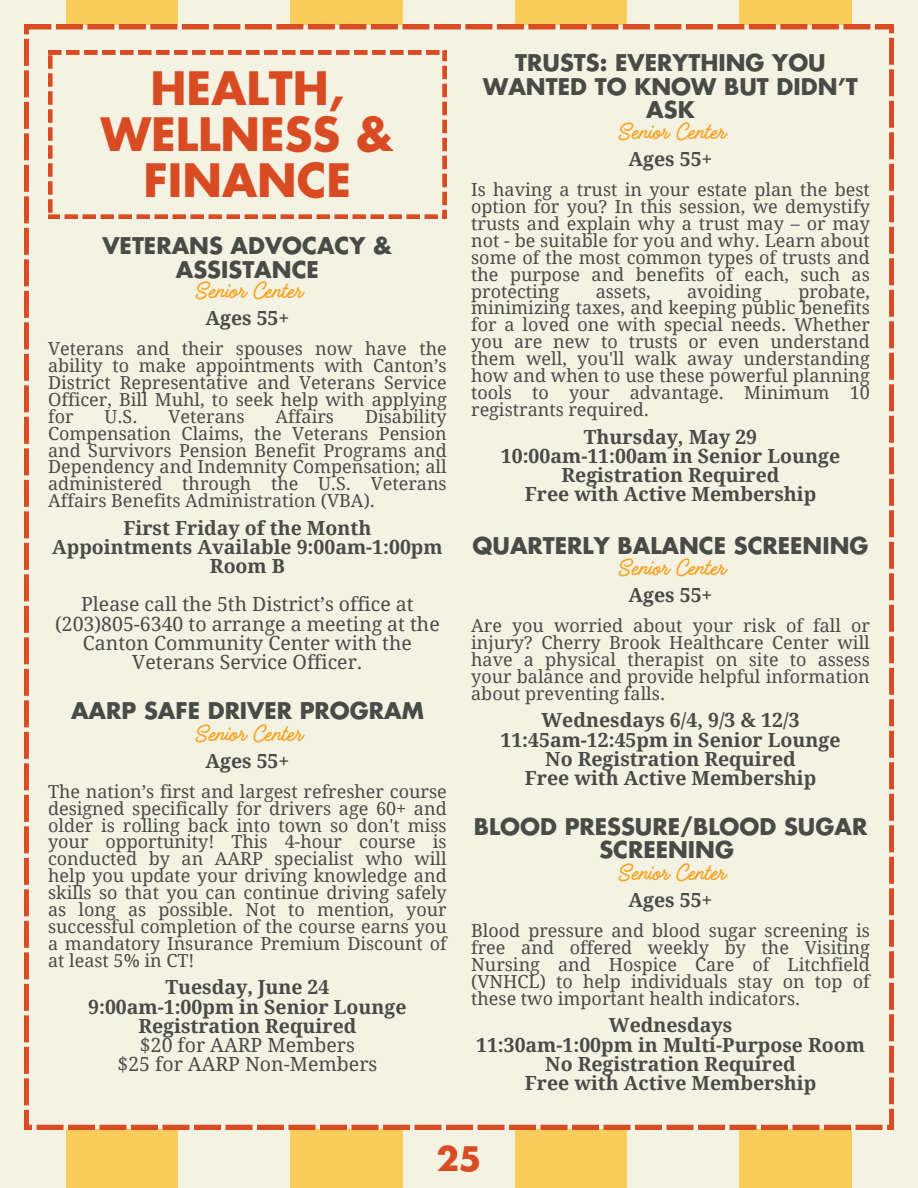
<style>
.page{position:relative;width:918px;height:1188px;background:#fff}
.page>*{position:absolute;margin:0;border:0;box-sizing:border-box;transform-origin:0 0}
.t1{font:700 45px/46.2px "Futura LT Pro";color:#d94c23;text-align:center}
.t2{font:700 33px "Futura LT Pro";color:#d94c23}
.t3{font:27px "Handelson Three";color:#faa321}
.t4{font:700 22.5px/23.7px "Futura LT Pro";color:#494b46;text-align:center}
.t5{font:700 19.5px/19.2px "Droid Serif";color:#494b46;text-align:center}
.t6{font:19.5px/19.2px "Droid Serif";color:#494b46;text-align:center}
.t7{font:18px/16.8px "Droid Serif";color:#494b46;text-align:justify}
</style>
<div class="page">
<div style="left:0;top:0;width:66px;height:932px;background:#f4f2e3"></div>
<div style="left:66px;top:0;width:112px;height:932px;background:#facc5c"></div>
<div style="left:178px;top:0;width:113px;height:932px;background:#f4f2e3"></div>
<div style="left:291px;top:0;width:112px;height:932px;background:#facc5c"></div>
<div style="left:403px;top:0;width:112px;height:932px;background:#f4f2e3"></div>
<div style="left:515px;top:0;width:113px;height:932px;background:#facc5c"></div>
<div style="left:628px;top:0;width:112px;height:932px;background:#f4f2e3"></div>
<div style="left:740px;top:0;width:112px;height:932px;background:#facc5c"></div>
<div style="left:852px;top:0;width:66px;height:932px;background:#f4f2e3"></div>
<div style="left:0;top:435px;width:66px;height:753px;background:#f4f2e3"></div>
<div style="left:66px;top:435px;width:112px;height:753px;background:#facc5c"></div>
<div style="left:178px;top:435px;width:113px;height:753px;background:#f4f2e3"></div>
<div style="left:291px;top:435px;width:112px;height:753px;background:#facc5c"></div>
<div style="left:403px;top:435px;width:112px;height:753px;background:#f4f2e3"></div>
<div style="left:515px;top:435px;width:113px;height:753px;background:#facc5c"></div>
<div style="left:628px;top:435px;width:112px;height:753px;background:#f4f2e3"></div>
<div style="left:740px;top:435px;width:112px;height:753px;background:#facc5c"></div>
<div style="left:852px;top:435px;width:66px;height:753px;background:#f4f2e3"></div>
<div style="left:24px;top:25px;width:870px;height:1104px;background:#f4f2e3"></div>
<div style="left:48px;top:50px;width:398px;height:169px;background:#f4f2e3"></div>
<p class="t1" style="left:101px;top:67px;width:294px">HEALTH,<br>WELLNESS &amp;<br>FINANCE</p>
<p class="t4" style="left:103px;top:235px;width:291px">VETERANS ADVOCACY &amp;<br>ASSISTANCE</p>
<p class="t3" style="left:193px;top:276px;width:110px">Senior Center</p>
<p class="t5" style="left:205px;top:309px;width:85px">Ages 55+</p>
<p class="t7" style="left:48px;top:341px;width:400px">Veterans and their spouses now have the ability to make appointments with Canton’s District Representative and Veterans Service Officer, Bill Muhl, to seek help with applying for</p>
<p class="t7" style="left:105px;top:408px;width:34px">U.S.</p>
<p class="t7" style="left:169px;top:408px;width:78px">Veterans</p>
<p class="t7" style="left:276px;top:408px;width:60px">Affairs</p>
<p class="t7" style="left:48px;top:408px;width:400px;text-indent:317px">Disability Compensation Claims, the Veterans Pension and Survivors Pension Benefit Programs and Dependency and Indemnity Compensation; all administered through the U.S. Veterans Affairs Benefits Administration (VBA).</p>
<h3 class="t5" style="left:52px;top:519px;width:392px">First Friday of the Month<br>Appointments Available 9:00am-1:00pm<br>Room B</h3>
<h2 class="t6" style="left:81px;top:595px;width:334px">Please call the 5th District’s office at</h2>
<h4 class="t6" style="left:55px;top:614px;width:386px">(203)805-6340 to arrange a meeting at the<br>Canton Community Center with the<br>Veterans Service Officer.</h4>
<h4 class="t4" style="left:71px;top:700px;width:354px">AARP SAFE DRIVER PROGRAM</h4>
<h2 class="t3" style="left:193px;top:719px;width:110px">Senior Center</h2>
<h4 class="t5" style="left:205px;top:751px;width:85px">Ages 55+</h4>
<h3 class="t7" style="left:48px;top:783px;width:400px">The nation’s first and largest refresher course designed specifically for drivers age 60+ and older is rolling back into town so don't miss your opportunity! This 4-hour course is conducted by an AARP specialist who will help you update your driving knowledge and skills so that you can continue driving safely as long as possible. Not to mention, your successful completion of the course earns you a mandatory Insurance Premium Discount of at least 5% in CT!</h3>
<h4 class="t5" style="left:165px;top:978px;width:165px">Tuesday, June 24</h4>
<p class="t5" style="left:88px;top:997px;width:320px">9:00am-1:00pm in Senior Lounge</p>
<h4 class="t5" style="left:138px;top:1016px;width:220px">Registration Required</h4>
<h3 class="t6" style="left:140px;top:1035px;width:217px">$20 for AARP Members</h3>
<h2 class="t6" style="left:117px;top:1055px;width:261px">$25 for AARP Non-Members</h2>
<p class="t4" style="left:483px;top:52px;width:376px">TRUSTS: EVERYTHING YOU<br>WANTED TO KNOW BUT DIDN’T<br>ASK</p>
<h1 class="t3" style="left:616px;top:117px;width:110px">Senior Center</h1>
<h2 class="t5" style="left:629px;top:150px;width:85px">Ages 55+</h2>
<p class="t7" style="left:471px;top:182px;width:400px">Is having a trust in your estate plan the best option for you? In this session, we demystify trusts and explain why a trust may – or may not - be suitable for you and why. Learn about some of the most common types of trusts and the purpose and benefits of each, such as protecting</p>
<p class="t7" style="left:471px;top:283px;width:400px;text-indent:327px">probate, minimizing taxes, and keeping public benefits for a loved one with special needs. Whether you are new to trusts or even understand them well, you'll walk away understanding how and when to use these powerful planning tools to your advantage. Minimum 10 registrants required.</p>
<p class="t7" style="left:596px;top:283px;width:56px">assets,</p>
<p class="t7" style="left:687px;top:283px;width:76px">avoiding</p>
<h3 class="t5" style="left:501px;top:427px;width:341px">Thursday, May 29<br>10:00am-11:00am in Senior Lounge<br>Registration Required<br>Free with Active Membership</h3>
<h4 class="t4" style="left:473px;top:535px;width:397px">QUARTERLY BALANCE SCREENING</h4>
<h4 class="t3" style="left:616px;top:553px;width:110px">Senior Center</h4>
<p class="t5" style="left:629px;top:586px;width:85px">Ages 55+</p>
<p class="t7" style="left:471px;top:618px;width:400px">Are you worried about your risk of fall or injury? Cherry Brook Healthcare Center will have a physical therapist on site to assess your balance and provide helpful information about preventing falls.</p>
<p class="t5" style="left:500px;top:711px;width:342px">Wednesdays 6/4, 9/3 &amp; 12/3<br>11:45am-12:45pm in Senior Lounge<br>No Registration Required<br>Free with Active Membership</p>
<h3 class="t4" style="left:474px;top:815px;width:395px">BLOOD PRESSURE/BLOOD SUGAR<br>SCREENING</h3>
<h4 class="t3" style="left:616px;top:858px;width:110px">Senior Center</h4>
<p class="t5" style="left:629px;top:891px;width:85px">Ages 55+</p>
<h2 class="t7" style="left:471px;top:922px;width:400px">Blood pressure and blood sugar screening is free and offered weekly by the Visiting Nursing and Hospice Care of Litchfield (VNHCL) to help individuals stay on top of these two important health indicators.</h2>
<p class="t5" style="left:476px;top:1016px;width:390px">Wednesdays<br>11:30am-1:00pm in Multi-Purpose Room<br>No Registration Required<br>Free with Active Membership</p>
<p class="t2" style="left:436px;top:1144px;width:47px">25</p>
</div>
